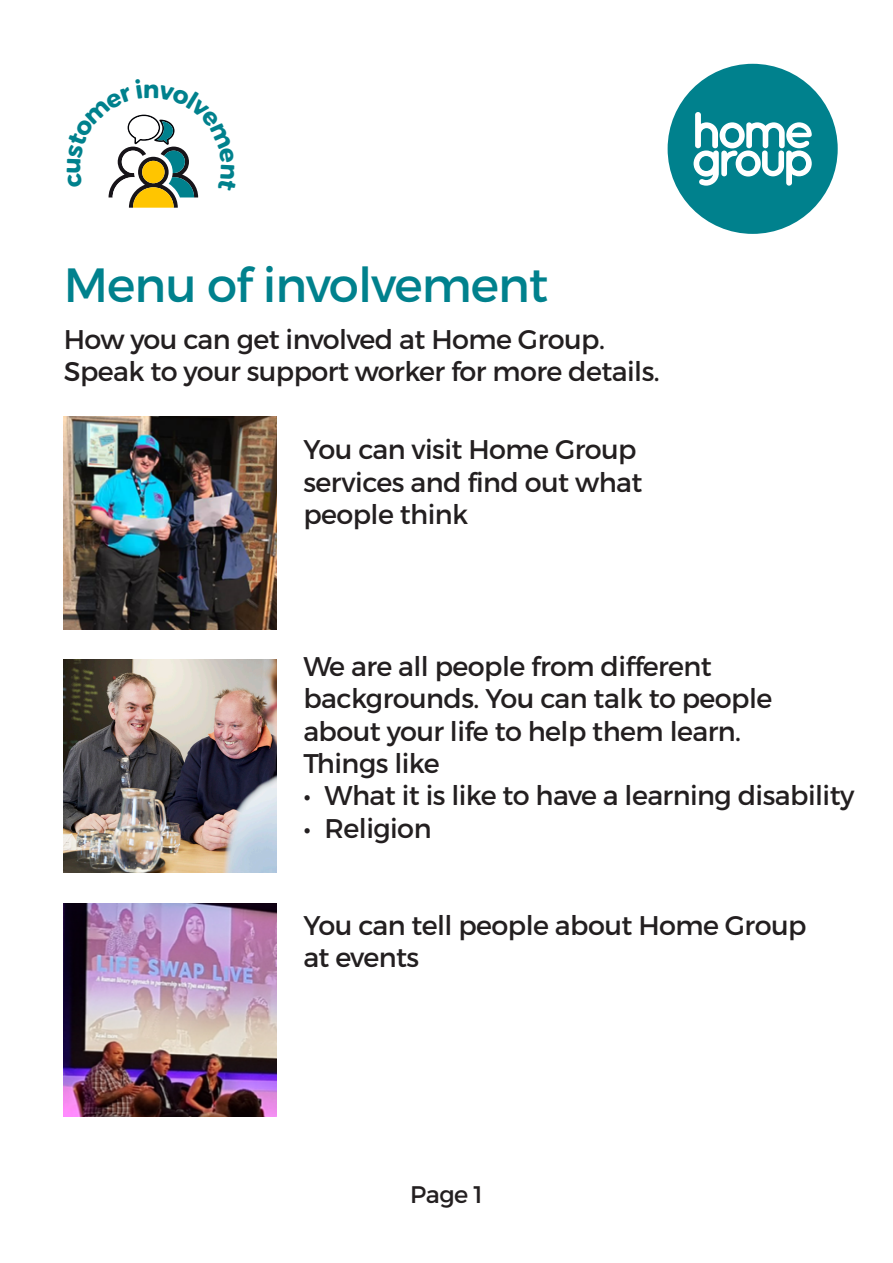
<style>
.page{position:relative;width:893px;height:1263px;background:#fff}
.page>*{position:absolute;margin:0;border:0;box-sizing:border-box;transform-origin:0 0}
.t1{font:48px "Trueno Rg";letter-spacing:-.02em;color:#00818d}
.t2{font:27px/32.4px "Trueno Rg";letter-spacing:-.02em;color:#231f20}
.t3{font:24px "Trueno Rg";color:#231f20}
</style>
<div class="page">
<div style="left:668px;top:64px;width:170px;height:170px;background:#00818d;border-radius:50%"></div>
<svg style="left:694px;top:112px;width:118px;height:74px"></svg>
<img style="left:64px;top:417px;width:212px;height:212px">
<img style="left:64px;top:660px;width:212px;height:212px">
<img style="left:64px;top:904px;width:212px;height:212px">
<svg style="left:108px;top:114px;width:91px;height:94px"></svg>
<p class="t1" style="left:64px;top:255px;width:486px">Menu of involvement</p>
<p class="t2" style="left:64px;top:323px;width:543px">How you can get involved at Home Group.</p>
<p class="t2" style="left:64px;top:355px;width:597px">Speak to your support worker for more details.</p>
<p class="t2" style="left:303px;top:433px;width:341px">You can visit Home Group services and find out what people think</p>
<p class="t2" style="left:303px;top:650px;width:471px">We are all people from different backgrounds. You can talk to people about your life to help them learn.<br>Things like</p>
<p class="t2" style="left:303px;top:779px;width:553px">• What it is like to have a learning disability</p>
<p class="t2" style="left:303px;top:812px;width:130px">• Religion</p>
<p class="t2" style="left:303px;top:909px;width:505px">You can tell people about Home Group</p>
<p class="t2" style="left:303px;top:941px;width:117px">at events</p>
<p class="t3" style="left:410px;top:1180px;width:74px">Page 1</p>
</div>
